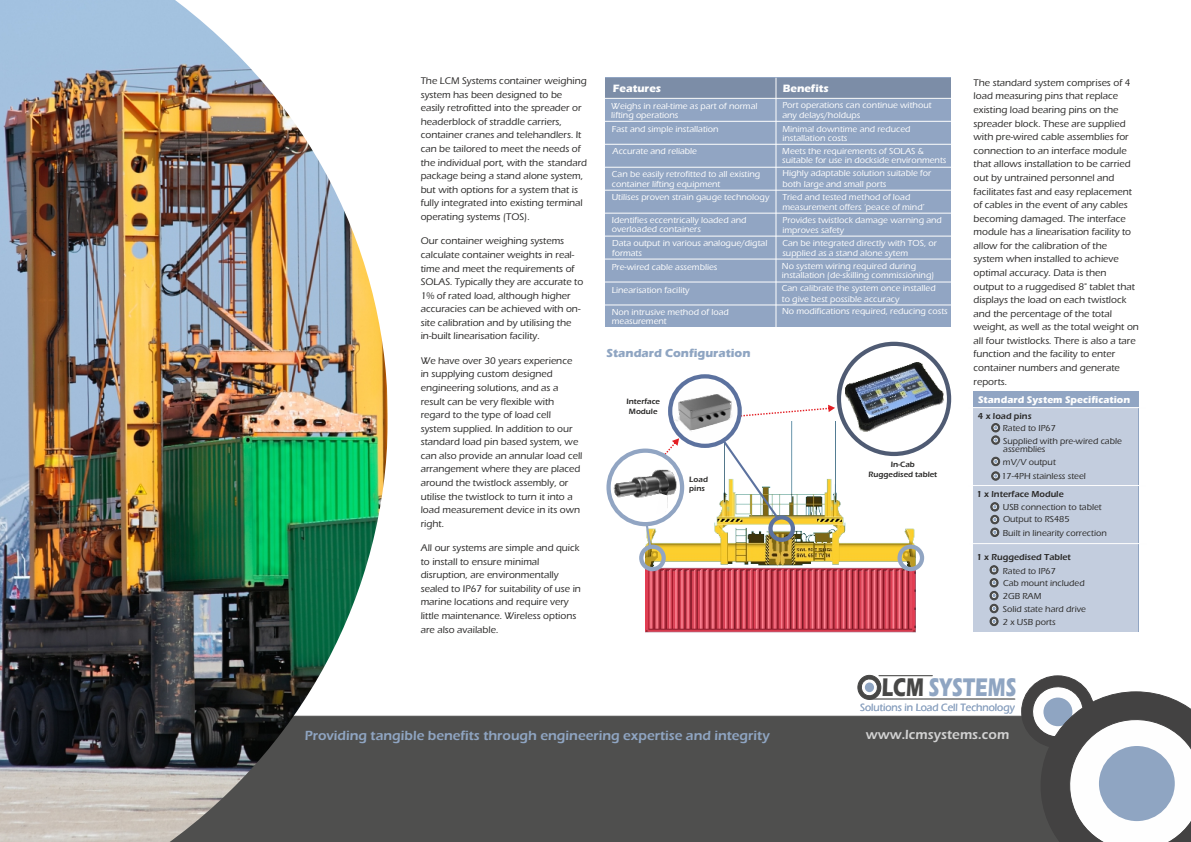
<style>
.page{position:relative;width:1191px;height:842px;background:#fff}
.page>*{position:absolute;margin:0;border:0;box-sizing:border-box;transform-origin:0 0}
.t1{font:700 26.4px "Eras ITC";color:#8fa5c2;scale:.73 1}
.t2{font:600 13.7px "Eras ITC";color:#8fa5c2}
.t3{font:600 13.7px "Eras ITC";color:rgb(254 254 254/.75)}
.t4{font:700 12px "Eras ITC";color:#8fa5c2}
.t5{font:700 11px "Eras ITC";color:#fefefe}
.t6{font:500 10.9px "Eras ITC";color:#8fa5c2;scale:.95 1}
.t7{font:500 10px/13.6px "Eras ITC";color:#2b2a29}
.t8{font:700 10px "Eras ITC";color:#fefefe}
.t9{font:500 9px/9.5px "Eras ITC";color:#fefefe}
.t10{font:500 9px/13px "Eras ITC";color:#2b2a29}
.t11{font:600 9px "Eras ITC";color:#2b2a29}
.t12{font:600 8px/10.1px "Eras ITC";color:#2b2a29;text-align:center}
.s1{color:#474746}
</style>
<div class="page">
<div style="left:973px;top:392px;width:165px;height:240px;background:#91a5c3"></div>
<img style="left:646px;top:421px;width:278px;height:212px">
<div style="left:480px;top:716px;width:541px;height:126px;background:#4f4f4e"></div>
<svg style="left:1021px;top:675px;width:170px;height:167px"></svg>
<hr style="left:879px;top:675px;width:53px;height:1px;background:#474746">
<hr style="left:869px;top:699px;width:146px;height:1px;background:#474746">
<svg style="left:857px;top:675px;width:24px;height:25px"></svg>
<div style="left:605px;top:78px;width:346px;height:249px;background:#91a5c3"></div>
<hr style="left:605px;top:121px;width:346px;height:1px;background:#fefefe">
<img style="left:0;top:0;width:480px;height:842px">
<hr style="left:605px;top:144px;width:347px;height:1px;background:#fefefe">
<div style="left:605px;top:78px;width:346px;height:20px;background:#7c8da7"></div>
<hr style="left:605px;top:98px;width:348px;height:1px;background:#fefefe">
<hr style="left:775px;top:78px;width:1px;height:249px;background:#fefefe">
<hr style="left:605px;top:167px;width:346px;height:1px;background:#fefefe">
<hr style="left:605px;top:190px;width:346px;height:1px;background:#fefefe">
<hr style="left:605px;top:213px;width:346px;height:1px;background:#fefefe">
<hr style="left:605px;top:236px;width:346px;height:1px;background:#fefefe">
<hr style="left:605px;top:259px;width:346px;height:1px;background:#fefefe">
<hr style="left:605px;top:282px;width:346px;height:1px;background:#fefefe">
<img style="left:843px;top:360px;width:103px;height:72px">
<hr style="left:605px;top:305px;width:346px;height:1px;background:#fefefe">
<div style="left:897px;top:544px;width:27px;height:27px;border:4px solid #91a5c3;border-radius:50%"></div>
<div style="left:639px;top:545px;width:27px;height:26px;border:4px solid #91a5c3;border-radius:50%"></div>
<img style="left:610px;top:467px;width:34px;height:44px">
<div style="left:606px;top:448px;width:78px;height:78px;border:4px solid #91a5c3;border-radius:50%"></div>
<svg style="left:668px;top:374px;width:74px;height:74px"></svg>
<div style="left:836px;top:342px;width:115px;height:114px;border:4px solid #4f5b73;border-radius:50%"></div>
<div style="left:973px;top:408px;width:165px;height:224px;background:#c3cdde"></div>
<hr style="left:968px;top:485px;width:177px;height:1px;background:#fefefe">
<hr style="left:969px;top:543px;width:177px;height:1px;background:#fefefe">
<svg style="left:991px;top:423px;width:9px;height:21px"></svg>
<svg style="left:991px;top:457px;width:9px;height:9px"></svg>
<svg style="left:991px;top:472px;width:9px;height:8px"></svg>
<svg style="left:990px;top:502px;width:9px;height:35px"></svg>
<svg style="left:989px;top:565px;width:9px;height:61px"></svg>
<hr style="left:968px;top:407px;width:177px;height:1px;background:#fefefe">
<img style="left:674px;top:389px;width:61px;height:13px">
<svg style="left:644px;top:402px;width:191px;height:147px"></svg>
<p class="t7" style="left:421px;top:75px;width:168px">The LCM Systems container weighing system has been designed to be easily retrofitted into the spreader or headerblock of straddle carriers, container cranes and telehandlers. It can be tailored to meet the needs of the individual port, with the standard package being a stand alone system, but with options for a system that is fully integrated into existing terminal operating systems (TOS).</p>
<p class="t7" style="left:421px;top:235px;width:164px">Our container weighing systems calculate container weights in real&shy;time and meet the requirements of SOLAS. Typically they are accurate to 1% of rated load, although higher accuracies can be achieved with on&shy;site calibration and by utilising the in-built linearisation facility.</p>
<p class="t7" style="left:421px;top:355px;width:163px">We have over 30 years experience in supplying custom designed engineering solutions, and as a result can be very flexible with regard to the type of load cell system supplied. In addition to our standard load pin based system, we can also provide an annular load cell arrangement where they are placed around the twistlock assembly, or utilise the twistlock to turn it into a load measurement device in its own right.</p>
<p class="t7" style="left:421px;top:542px;width:162px">All our systems are simple and quick to install to ensure minimal disruption, are environmentally sealed to IP67 for suitability of use in marine locations and require very little maintenance. Wireless options are also available.</p>
<p class="t5" style="left:613px;top:85px;width:50px">Features</p>
<p class="t5" style="left:782px;top:85px;width:48px">Benefits</p>
<p class="t9" style="left:611px;top:102px;width:148px">Weighs in real-time as part of normal lifting operations</p>
<p class="t9" style="left:611px;top:125px;width:108px">Fast and simple installation</p>
<p class="t9" style="left:782px;top:102px;width:151px">Port operations can continue without any delays/holdups</p>
<p class="t9" style="left:782px;top:125px;width:129px">Minimal downtime and reduced installation costs</p>
<p class="t9" style="left:782px;top:147px;width:166px">Meets the requirements of SOLAS &amp; suitable for use in dockside environments</p>
<p class="t9" style="left:612px;top:147px;width:86px">Accurate and reliable</p>
<p class="t9" style="left:612px;top:170px;width:150px">Can be easily retrofitted to all existing container lifting equipment</p>
<p class="t9" style="left:782px;top:168px;width:150px;line-height:11px">Highly adaptable solution suitable for both large and small ports</p>
<p class="t9" style="left:611px;top:193px;width:159px">Utilises proven strain gauge technology</p>
<p class="t9" style="left:782px;top:193px;width:144px">Tried and tested method of load measurement offers ‘peace of mind’</p>
<p class="t9" style="left:612px;top:216px;width:136px">Identifies eccentrically loaded and overloaded containers</p>
<p class="t9" style="left:782px;top:217px;width:161px">Provides twistlock damage warning and improves safety</p>
<p class="t9" style="left:612px;top:239px;width:157px;line-height:9.8px">Data output in various analogue/digtal formats</p>
<p class="t9" style="left:782px;top:239px;width:156px;line-height:9.8px">Can be integrated directly with TOS, or supplied as a stand alone sytem</p>
<p class="t9" style="left:611px;top:264px;width:107px">Pre-wired cable assemblies</p>
<p class="t9" style="left:782px;top:262px;width:154px">No system wiring required during installation (de-skilling commissioning)</p>
<p class="t9" style="left:612px;top:286px;width:79px">Linearisation facility</p>
<p class="t9" style="left:782px;top:284px;width:155px;line-height:10.2px">Can calibrate the system once installed to give best possible accuracy</p>
<p class="t9" style="left:612px;top:308px;width:119px;line-height:9.1px">Non intrusive method of load measurement</p>
<p class="t9" style="left:782px;top:308px;width:167px">No modifications required, reducing costs</p>
<p class="t4" style="left:606px;top:349px;width:145px">Standard Configuration</p>
<p class="t12" style="left:626px;top:397px;width:35px">Interface<br>Module</p>
<p class="t12" style="left:689px;top:476px;width:20px;line-height:9.1px;text-align:left">Load pins</p>
<p class="t12" style="left:868px;top:460px;width:70px">In-Cab<br>Ruggedised tablet</p>
<p class="t7" style="left:973px;top:77px;width:167px">The standard system comprises of 4 load measuring pins that replace existing load bearing pins on the spreader block. These are supplied with pre-wired cable assemblies for connection to an interface module that allows installation to be carried out by untrained personnel and facilitates fast and easy replacement of cables in the event of any cables becoming damaged. The interface module has a linearisation facility to allow for the calibration of the system when installed to achieve optimal accuracy. Data is then output to a ruggedised 8" tablet that displays the load on each twistlock and the percentage of the total weight, as well as the total weight on all four twistlocks. There is also a tare function and the facility to enter container numbers and generate reports.</p>
<p class="t8" style="left:978px;top:396px;width:154px">Standard System Specification</p>
<p class="t11" style="left:978px;top:412px;width:55px">4 x load pins</p>
<p class="t10" style="left:1002px;top:422px;width:54px">Rated to IP67</p>
<p class="t10" style="left:1003px;top:437px;width:120px;line-height:8.8px">Supplied with pre-wired cable assemblies</p>
<p class="t10" style="left:1001px;top:456px;width:86px;line-height:14.2px">mV/V output<br>17-4PH stainless steel</p>
<p class="t11" style="left:976px;top:491px;width:89px">1 x lnterface Module</p>
<p class="t10" style="left:1003px;top:514px;width:68px">Output to RS485</p>
<p class="t10" style="left:1002px;top:502px;width:100px">USB connection to tablet</p>
<p class="t10" style="left:1002px;top:527px;width:105px">Built in linearity correction</p>
<p class="t11" style="left:976px;top:554px;width:96px">1 x Ruggedised Tablet</p>
<p class="t10" style="left:1002px;top:565px;width:54px">Rated to IP67</p>
<p class="t10" style="left:1002px;top:603px;width:85px">Solid state hard drive<br>2 x USB ports</p>
<p class="t10" style="left:1003px;top:577px;width:83px">Cab mount included<br>2GB RAM</p>
<h1 class="t1" style="left:881px;top:678px;width:186px"><span class="s1">LCM</span> SYSTEMS</h1>
<p class="t6" style="left:860px;top:703px;width:164px">Solutions in Load Cell Technology</p>
<h2 class="t2" style="left:305px;top:730px;width:466px">Providing tangible benefits through engineering expertise and integrity</h2>
<h2 class="t3" style="left:866px;top:730px;width:145px">www.lcmsystems.com</h2>
</div>
